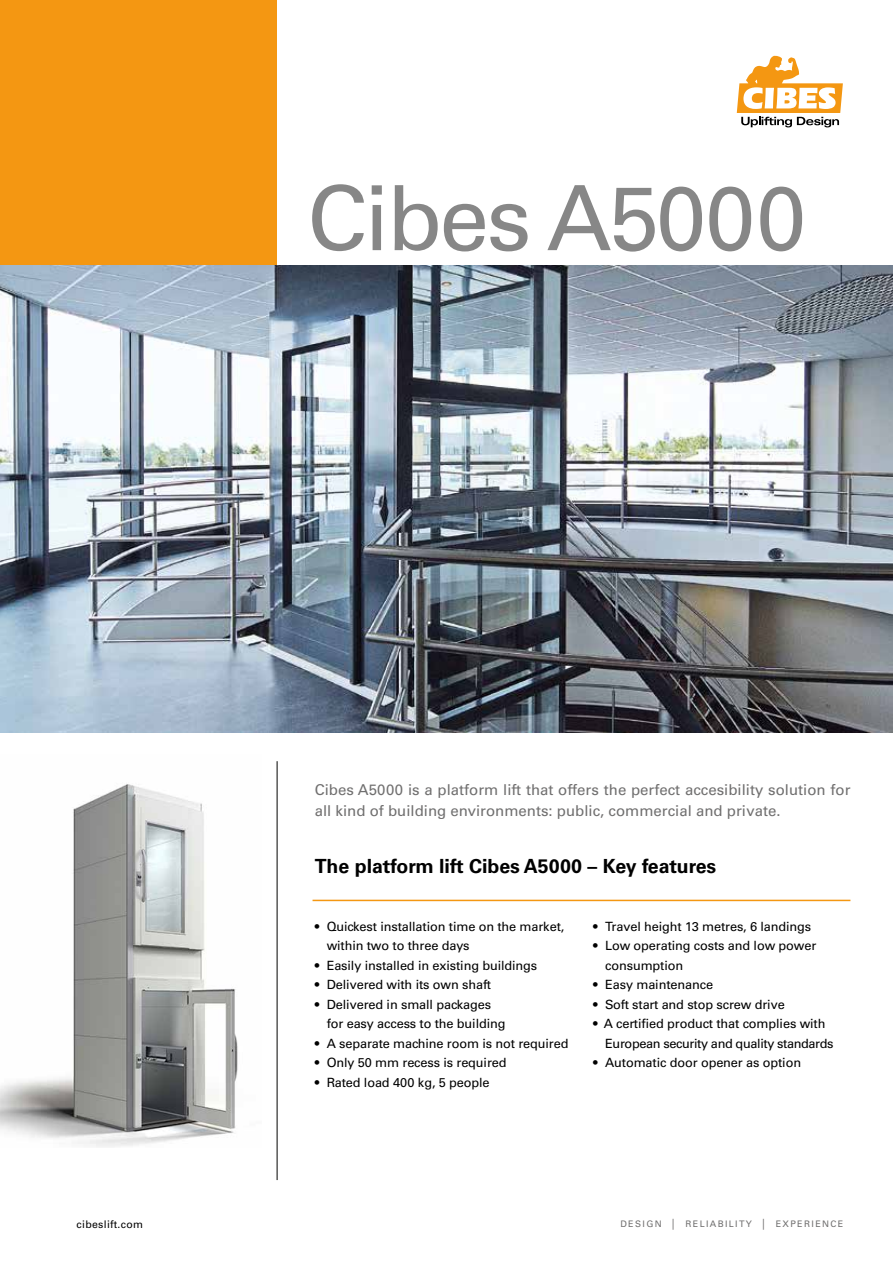
<style>
.page{position:relative;width:893px;height:1263px;background:#fff}
.page>*{position:absolute;margin:0;border:0;box-sizing:border-box;transform-origin:0 0}
.t1{font:90px "Univers LT Std";letter-spacing:-.03em;color:#878787}
.t2{font:700 19.5px "Univers LT Std";color:#000}
.t3{font:15px/21px "Univers LT Std";color:#706f6f}
.t4{font:12.75px/19.5px "Univers LT Std";letter-spacing:-.01em;color:#000}
.t5{font:12.75px/19.5px "Univers LT Std";letter-spacing:-.03em;color:#000}
.t6{font:10.5px "Univers LT Std";letter-spacing:.03em;color:#000}
.t7{font:9px "Univers LT Std";letter-spacing:.15em;color:#706f6f}
.s1{font-family:"Arial"}
</style>
<div class="page">
<div style="left:0;top:0;width:276px;height:266px;background:#f49712"></div>
<svg style="left:737px;top:55px;width:106px;height:72px"></svg>
<hr style="left:276px;top:761px;width:2px;height:419px;background:#575756">
<img style="left:0;top:784px;width:238px;height:363px">
<hr style="left:313px;top:900px;width:537px;height:1px;background:#f49712">
<img style="left:0;top:266px;width:893px;height:467px">
<h1 class="t1" style="left:307px;top:165px;width:501px">Cibes A5000</h1>
<p class="t3" style="left:315px;top:780px;width:537px">Cibes A5000 is a platform lift that offers the perfect accesibility solution for all kind of building environments: public, commercial and private.</p>
<h2 class="t2" style="left:315px;top:855px;width:403px">The platform lift Cibes A5000 – Key features</h2>
<p class="t4" style="left:327px;top:916px;width:239px;text-indent:-12px">• Quickest installation time on the market, within two to three days</p>
<p class="t4" style="left:315px;top:955px;width:224px">• Easily installed in existing buildings</p>
<p class="t4" style="left:315px;top:975px;width:178px">• Delivered with its own shaft</p>
<p class="t4" style="left:327px;top:994px;width:180px;text-indent:-12px">• Delivered in small packages for easy access to the building</p>
<p class="t4" style="left:315px;top:1033px;width:255px">• A separate machine room is not required</p>
<p class="t4" style="left:315px;top:1053px;width:193px">• Only 50 mm recess is required</p>
<p class="t4" style="left:315px;top:1072px;width:177px">• Rated load 400 kg, 5 people</p>
<p class="t4" style="left:593px;top:916px;width:220px">• Travel height 13 metres, 6 landings</p>
<p class="t4" style="left:605px;top:936px;width:213px;text-indent:-12px">• Low operating costs and low power consumption</p>
<p class="t4" style="left:593px;top:975px;width:121px">• Easy maintenance</p>
<p class="t4" style="left:593px;top:994px;width:193px">• Soft start and stop screw drive</p>
<p class="t5" style="left:605px;top:1014px;width:230px;text-indent:-12px">• A certified product that complies with<br>European security and quality standards</p>
<p class="t4" style="left:593px;top:1053px;width:209px">• Automatic door opener as option</p>
<p class="t6" style="left:77px;top:1218px;width:68px">cibeslift.com</p>
<p class="t7" style="left:620px;top:1218px;width:224px">DESIGN <span class="s1">│</span> RELIABILITY <span class="s1">│</span> EXPERIENCE</p>
</div>
